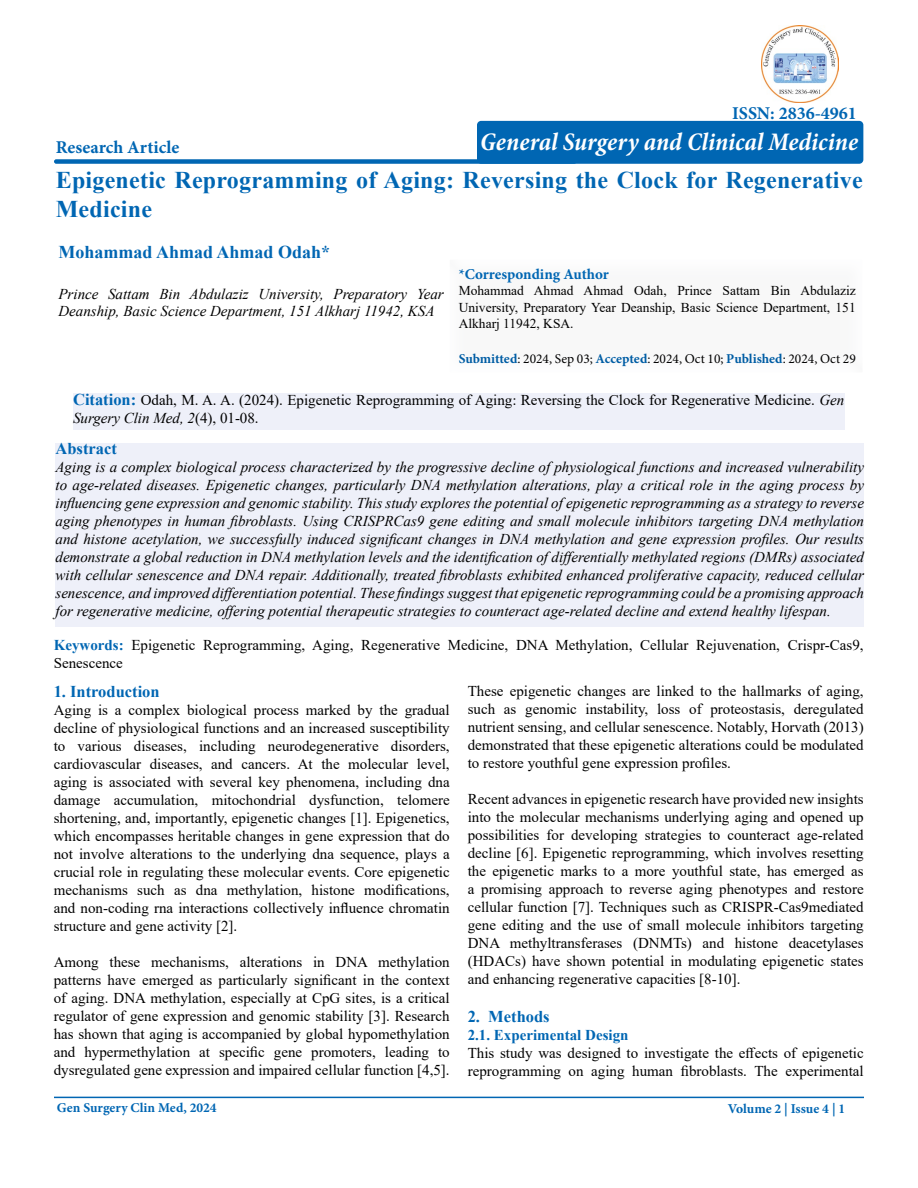
<style>
.page{position:relative;width:918px;height:1188px;background:#fff}
.page>*{position:absolute;margin:0;border:0;box-sizing:border-box;transform-origin:0 0}
.t1{font:italic 700 condensed 25.5px "Minion Pro";letter-spacing:-.005em;color:#fff}
.t2{font:700 24px/28.8px "Times New Roman";letter-spacing:.01em;color:#0066b3}
.t3{font:700 18px "Minion Pro";color:#0066b3}
.t4{font:700 18px "Times New Roman";color:#0066b3}
.t5{font:700 16.5px "Times New Roman";color:#0066b3}
.t6{font:15px/18px "Times New Roman";color:#000;text-align:justify}
.t7{font:italic 15px/18px "Times New Roman";color:#000}
.t8{font:700 15px "Times New Roman";color:#0066b3}
.t9{font:700 15px "Minion Pro";color:#0066b3}
.t10{font:13.5px/16.5px "Times New Roman";color:#000;text-align:justify}
.t11{font:13.5px "Minion Pro";color:#000}
.t12{font:700 13.5px "Minion Pro";color:#0066b3}
.s1{font-weight:700;color:#005da4}
.s2{font-weight:700;font-size:16.5px;color:#0066b3}
.s3{font-style:italic}
.s4{font-weight:700;color:#0066b3}
</style>
<div class="page">
<div style="left:54px;top:159px;width:523px;height:5px;background:#0066b3;border-radius:2px"></div>
<hr style="left:54px;top:1097px;width:810px;height:1px;background:#0066b3">
<div style="left:436px;top:250px;width:440px;height:124px;background:#f8f8f8"></div>
<div style="left:73px;top:394px;width:771px;height:36px;background:#eef0f9"></div>
<div style="left:56px;top:443px;width:808px;height:183px;background:#eef0f9"></div>
<div style="left:477px;top:121px;width:386px;height:43px;background:#0066b3;border-radius:4px"></div>
<img style="left:761px;top:26px;width:77px;height:77px">
<p class="t3" style="left:56px;top:135px;width:125px">Research Article</p>
<p class="t3" style="left:732px;top:100px;width:126px">ISSN: 2836-4961</p>
<h1 class="t1" style="left:480px;top:125px;width:379px">General Surgery and Clinical Medicine</h1>
<h2 class="t2" style="left:56px;top:165px;width:808px">Epigenetic Reprogramming of Aging: Reversing the Clock for Regenerative<br>Medicine</h2>
<p class="t4" style="left:59px;top:238px;width:273px">Mohammad Ahmad Ahmad Odah*</p>
<p class="t7" style="left:58px;top:285px;width:387px;line-height:16.5px">Prince Sattam Bin Abdulaziz University, Preparatory Year<br>Deanship, Basic Science Department, 151 Alkharj 11942, KSA</p>
<p class="t9" style="left:459px;top:264px;width:152px">*Corresponding Author</p>
<p class="t10" style="left:459px;top:282px;width:399px">Mohammad Ahmad Ahmad Odah, Prince Sattam Bin Abdulaziz University, Preparatory Year Deanship, Basic Science Department, 151<br>Alkharj 11942, KSA.</p>
<p class="t11" style="left:459px;top:350px;width:399px"><span class="s1">Submitted</span>: 2024, Sep 03; <span class="s1">Accepted</span>: 2024, Oct 10; <span class="s1">Published</span>: 2024, Oct 29</p>
<p class="t6" style="left:73px;top:391px;width:773px"><span class="s2">Citation:</span> Odah, M. A. A. (2024). Epigenetic Reprogramming of Aging: Reversing the Clock for Regenerative Medicine. <span class="s3">Gen<br>Surgery Clin Med, 2</span>(4), 01-08.</p>
<p class="t5" style="left:56px;top:437px;width:63px">Abstract</p>
<p class="t7" style="left:56px;top:458px;width:810px;text-align:justify">Aging is a complex biological process characterized by the progressive decline of physiological functions and increased vulnerability to age-related diseases. Epigenetic changes, particularly DNA methylation alterations, play a critical role in the aging process by influencing gene expression and genomic stability. This study explores the potential of epigenetic reprogramming as a strategy to reverse aging phenotypes in human fibroblasts. Using CRISPRCas9 gene editing and small molecule inhibitors targeting DNA methylation and histone acetylation, we successfully induced significant changes in DNA methylation and gene expression profiles. Our results demonstrate a global reduction in DNA methylation levels and the identification of differentially methylated regions (DMRs) associated with cellular senescence and DNA repair. Additionally, treated fibroblasts exhibited enhanced proliferative capacity, reduced cellular senescence, and improved differentiation potential. These findings suggest that epigenetic reprogramming could be a promising approach for regenerative medicine, offering potential therapeutic strategies to counteract age-related decline and extend healthy lifespan.</p>
<p class="t6" style="left:54px;top:635px;width:811px"><span class="s4">Keywords:</span> Epigenetic Reprogramming, Aging, Regenerative Medicine, DNA Methylation, Cellular Rejuvenation, Crispr-Cas9,<br>Senescence</p>
<p class="t5" style="left:54px;top:680px;width:108px">1. Introduction</p>
<p class="t6" style="left:54px;top:700px;width:398px">Aging is a complex biological process marked by the gradual decline of physiological functions and an increased susceptibility to various diseases, including neurodegenerative disorders, cardiovascular diseases, and cancers. At the molecular level, aging is associated with several key phenomena, including dna damage accumulation, mitochondrial dysfunction, telomere shortening, and, importantly, epigenetic changes [1]. Epigenetics, which encompasses heritable changes in gene expression that do not involve alterations to the underlying dna sequence, plays a crucial role in regulating these molecular events. Core epigenetic mechanisms such as dna methylation, histone modifications, and non-coding rna interactions collectively influence chromatin structure and gene activity [2].</p>
<p class="t6" style="left:54px;top:952px;width:398px">Among these mechanisms, alterations in DNA methylation patterns have emerged as particularly significant in the context of aging. DNA methylation, especially at CpG sites, is a critical regulator of gene expression and genomic stability [3]. Research has shown that aging is accompanied by global hypomethylation and hypermethylation at specific gene promoters, leading to dysregulated gene expression and impaired cellular function [4,5].</p>
<p class="t6" style="left:468px;top:682px;width:398px">These epigenetic changes are linked to the hallmarks of aging, such as genomic instability, loss of proteostasis, deregulated nutrient sensing, and cellular senescence. Notably, Horvath (2013) demonstrated that these epigenetic alterations could be modulated to restore youthful gene expression profiles.</p>
<p class="t6" style="left:468px;top:790px;width:398px">Recent advances in epigenetic research have provided new insights into the molecular mechanisms underlying aging and opened up possibilities for developing strategies to counteract age-related decline [6]. Epigenetic reprogramming, which involves resetting the epigenetic marks to a more youthful state, has emerged as a promising approach to reverse aging phenotypes and restore cellular function [7]. Techniques such as CRISPR-Cas9mediated gene editing and the use of small molecule inhibitors targeting DNA methyltransferases (DNMTs) and histone deacetylases (HDACs) have shown potential in modulating epigenetic states and enhancing regenerative capacities [8-10].</p>
<p class="t5" style="left:468px;top:1005px;width:84px">2. Methods</p>
<p class="t8" style="left:468px;top:1024px;width:162px">2.1. Experimental Design</p>
<p class="t6" style="left:468px;top:1044px;width:398px">This study was designed to investigate the effects of epigenetic reprogramming on aging human fibroblasts. The experimental</p>
<p class="t12" style="left:57px;top:1098px;width:161px">Gen Surgery Clin Med, 2024</p>
<p class="t12" style="left:728px;top:1099px;width:119px">Volume 2 | Issue 4 | 1</p>
</div>
